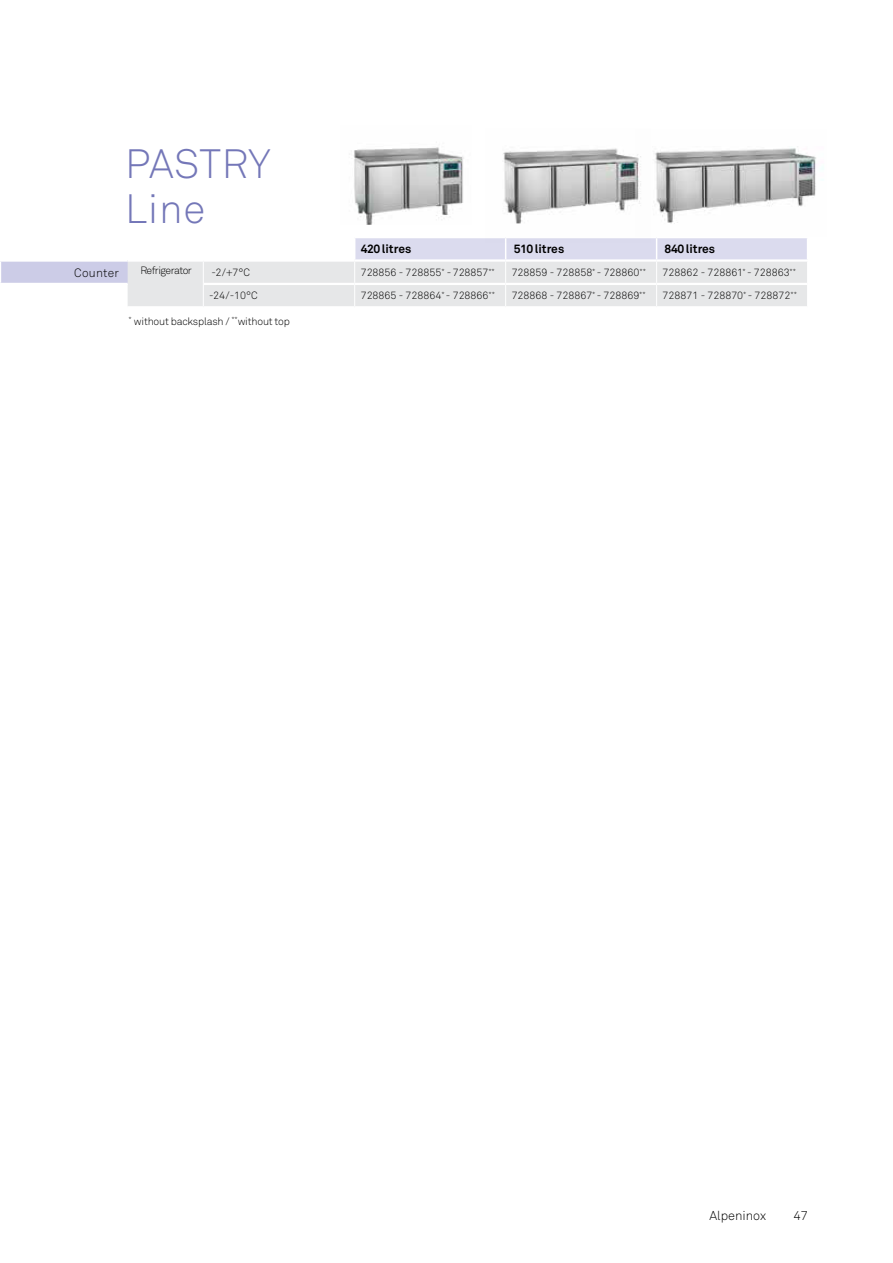
<style>
.page{position:relative;width:893px;height:1263px;background:#fff}
.page>*{position:absolute;margin:0;border:0;box-sizing:border-box;transform-origin:0 0}
.t1{font:300 40.5px/45px "Akkurat Pro";letter-spacing:.015em;color:#7477b8}
.t2{font:300 12.75px "Akkurat Pro";color:#000}
.t3{font:700 12px "Akkurat Pro";color:#000}
.t4{font:300 12px "Akkurat Pro";letter-spacing:.02em;color:#000}
.t5{font:300 10.5px "Akkurat Pro";color:#000}
.t6{font:300 10.5px "Akkurat Pro";letter-spacing:-.02em;color:#000}
.t7{font:300 10.5px "Akkurat Pro";letter-spacing:-.055em;color:#000}
</style>
<div class="page">
<div style="left:0;top:260px;width:128px;height:24px;background:#cccce7"></div>
<hr style="left:0;top:283px;width:128px;height:2px;background:#fff">
<hr style="left:0;top:259px;width:128px;height:3px;background:#fff">
<svg style="left:0;top:261px;width:1px;height:22px"></svg>
<svg style="left:128px;top:238px;width:679px;height:68px"></svg>
<hr style="left:355px;top:259px;width:151px;height:3px;background:#fff">
<hr style="left:506px;top:259px;width:151px;height:3px;background:#fff">
<hr style="left:657px;top:259px;width:151px;height:3px;background:#fff">
<img style="left:354px;top:147px;width:110px;height:78px">
<img style="left:486px;top:148px;width:164px;height:94px">
<img style="left:635px;top:146px;width:188px;height:90px">
<h1 class="t1" style="left:125px;top:142px;width:147px">PASTRY<br>Line</h1>
<p class="t3" style="left:361px;top:241px;width:52px">420litres</p>
<p class="t3" style="left:514px;top:241px;width:52px">510litres</p>
<p class="t3" style="left:665px;top:241px;width:52px">840litres</p>
<p class="t4" style="left:74px;top:265px;width:46px">Counter</p>
<p class="t7" style="left:140px;top:264px;width:53px">Refrigerator</p>
<p class="t5" style="left:212px;top:266px;width:40px">-2/+7°C</p>
<p class="t5" style="left:361px;top:266px;width:136px">728856 - 728855<sup>*</sup> -728857<sup>**</sup></p>
<p class="t5" style="left:512px;top:266px;width:136px">728859 - 728858<sup>*</sup> - 728860<sup>**</sup></p>
<p class="t5" style="left:663px;top:266px;width:135px">728862 - 728861<sup>*</sup> - 728863<sup>**</sup></p>
<p class="t5" style="left:209px;top:289px;width:50px">-24/-10°C</p>
<p class="t5" style="left:361px;top:289px;width:136px">728865 - 728864<sup>*</sup> - 728866<sup>**</sup></p>
<p class="t5" style="left:512px;top:289px;width:136px">728868 - 728867<sup>*</sup> - 728869<sup>**</sup></p>
<p class="t5" style="left:663px;top:289px;width:136px">728871 - 728870<sup>*</sup> - 728872<sup>**</sup></p>
<p class="t6" style="left:129px;top:315px;width:163px"><sup>*</sup> without backsplash / <sup>**</sup>without top</p>
<p class="t2" style="left:709px;top:1208px;width:58px">Alpeninox</p>
<p class="t2" style="left:793px;top:1208px;width:16px">47</p>
</div>
